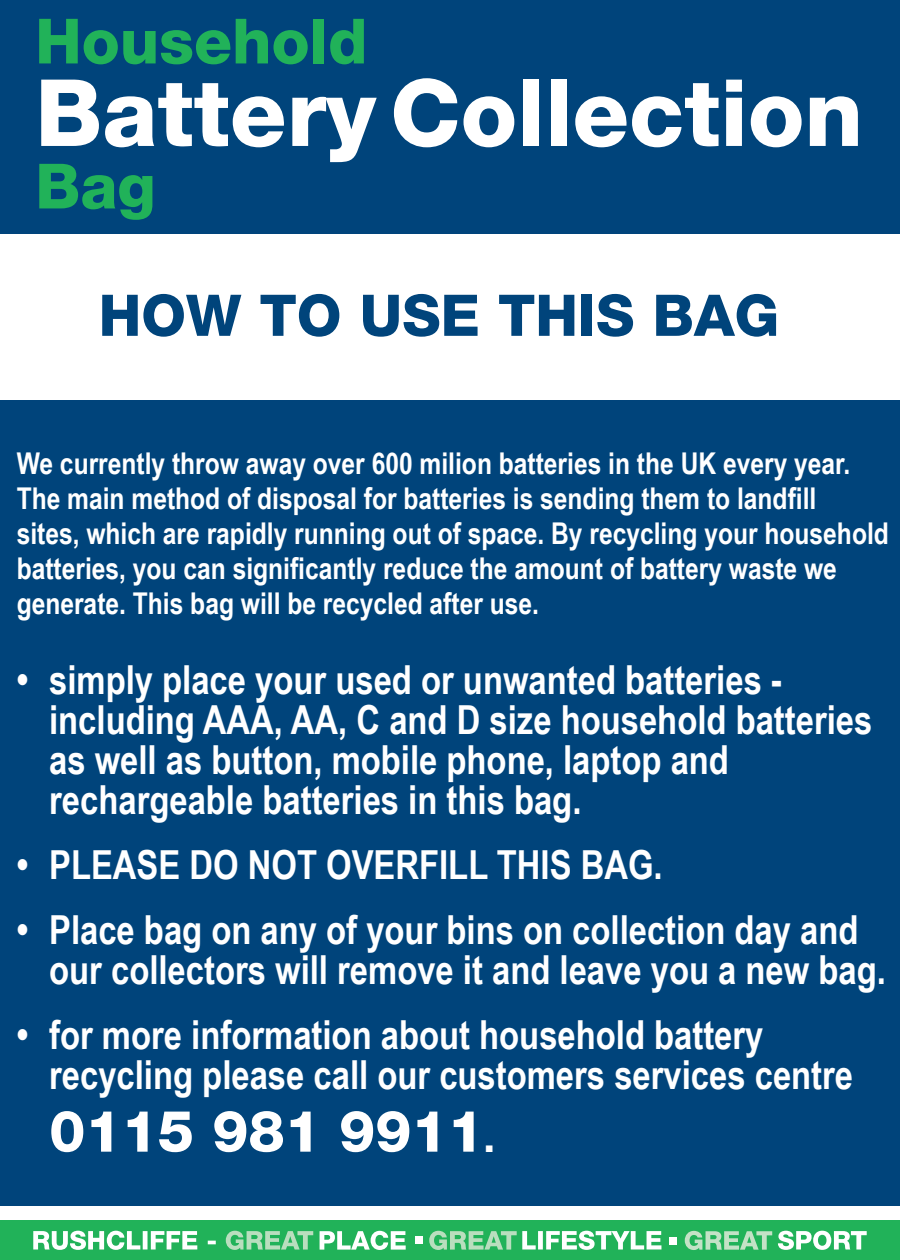
<style>
.page{position:relative;width:900px;height:1260px;background:#fff}
.page>*{position:absolute;margin:0;border:0;box-sizing:border-box;transform-origin:0 0}
.t1{font:800 93px "Helvetica Neue";color:#fff}
.t2{font:800 62.5px "Helvetica Neue";color:#21b259}
.t3{font:800 57.5px "Helvetica Neue";color:#00447b}
.t4{font:800 57.5px "Helvetica Neue";color:#fff}
.t5{font:700 40px/40px "Arial Narrow";color:#fff}
.t6{font:700 30px/35px "Arial Narrow";color:#fff}
.s1{font-size:35px}
</style>
<div class="page">
<div style="left:0;top:0;width:900px;height:233px;background:#00447b"></div>
<div style="left:0;top:1221px;width:900px;height:39px;background:#21b259"></div>
<svg style="left:33px;top:1231px;width:834px;height:19px"></svg>
<div style="left:415px;top:1237px;width:8px;height:7px;background:#fff"></div>
<div style="left:0;top:400px;width:900px;height:806px;background:#00447b"></div>
<h2 class="t2" style="left:35px;top:4px;width:334px">Household</h2>
<h1 class="t1" style="left:35px;top:58px;width:829px">Battery Collection</h1>
<h2 class="t2" style="left:35px;top:149px;width:122px">Bag</h2>
<h3 class="t3" style="left:99px;top:281px;width:682px">HOW TO USE THIS BAG</h3>
<p class="t6" style="left:17px;top:446px;width:874px">We currently throw away over 600 milion batteries in the UK every year.<br>The main method of disposal for batteries is sending them to landfill<br>sites, which are rapidly running out of space. By recycling your household batteries, you can significantly reduce the amount of battery waste we generate. This bag will be recycled after use.</p>
<p class="t5" style="left:49px;top:660px;width:825px;text-indent:-32px">• simply place your used or unwanted batteries - including AAA, AA, C and D size household batteries as well as button, mobile phone, laptop and rechargeable batteries in this bag.</p>
<p class="t5" style="left:17px;top:845px;width:648px">• PLEASE DO NOT OVERFILL THIS BAG.</p>
<p class="t5" style="left:49px;top:910px;width:838px;text-indent:-32px">• Place bag on any of your bins on collection day and our collectors will remove it and leave you a new bag.</p>
<p class="t5" style="left:49px;top:1015px;width:806px;text-indent:-32px">• for more information about household battery recycling please call our customers services centre</p>
<h3 class="t4" style="left:49px;top:1097px;width:447px">0115 981 9911<span class="s1">.</span></h3>
</div>
